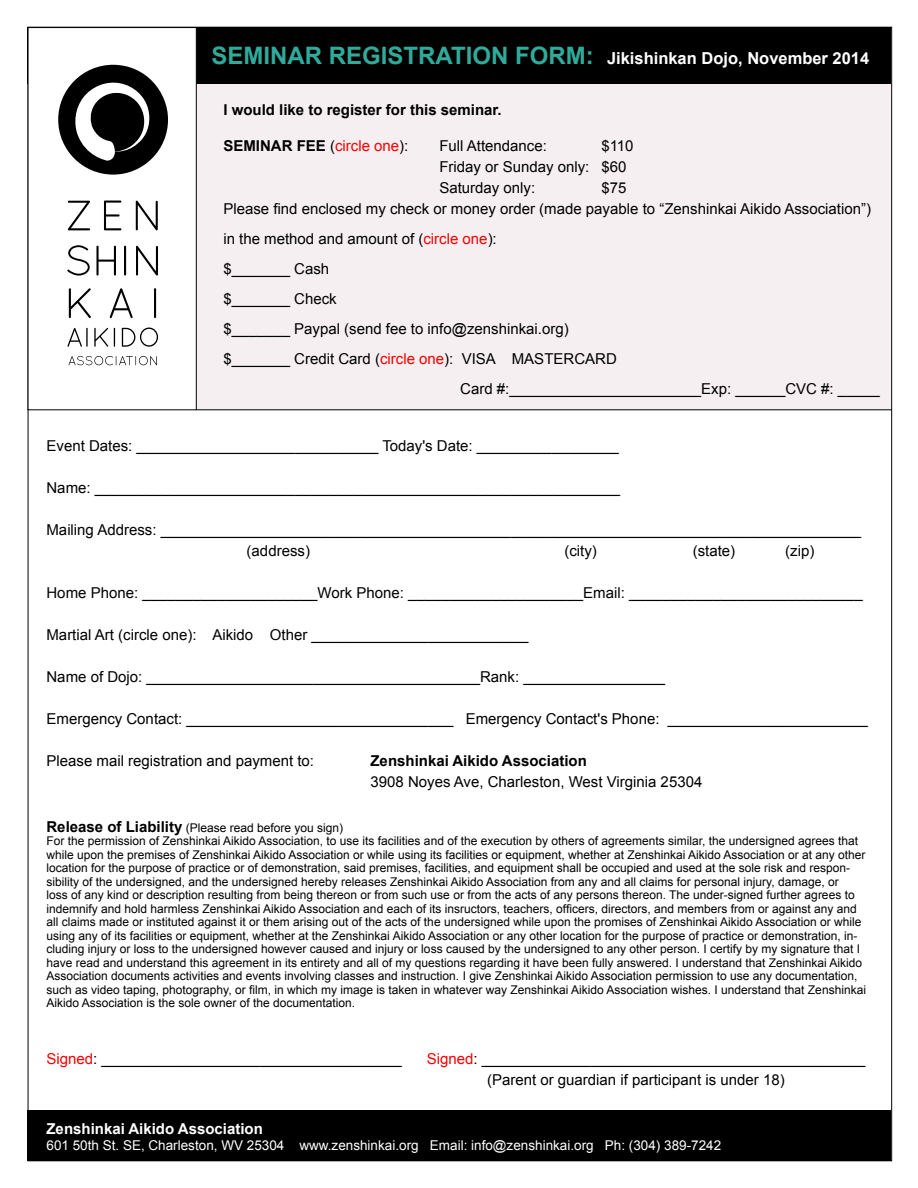
<style>
.page{position:relative;width:918px;height:1188px;background:#fff}
.page>*{position:absolute;margin:0;border:0;box-sizing:border-box;transform-origin:0 0}
.t1{font:700 16.5px "Arial";color:#fff}
.t2{font:15px/30px "Arial";color:#000}
.t3{font:700 15px "Arial";color:#000}
.t4{font:700 15px "Arial";color:#fff}
.t5{font:13.5px "Arial";color:#fff}
.t6{font:12px/13.5px "Arial";color:#000}
.s1{font-size:24px;color:#2faa9b}
.s2{font-weight:400}
.s3{font-weight:400;color:#f90000}
.s4{color:#f90000}
.s5{font-weight:700;font-size:15px}
</style>
<div class="page">
<div style="left:196px;top:84px;width:695px;height:326px;background:#f5eff1"></div>
<div style="left:28px;top:27px;width:863px;height:57px;background:#000"></div>
<div style="left:28px;top:27px;width:168px;height:383px;background:#fff"></div>
<div style="left:28px;top:1111px;width:863px;height:50px;background:#000"></div>
<svg style="left:68px;top:201px;width:22px;height:29px"></svg>
<svg style="left:104px;top:201px;width:17px;height:29px"></svg>
<svg style="left:136px;top:201px;width:22px;height:29px"></svg>
<svg style="left:67px;top:245px;width:23px;height:31px"></svg>
<svg style="left:96px;top:246px;width:20px;height:30px"></svg>
<hr style="left:124px;top:246px;width:2px;height:30px;background:#000">
<svg style="left:136px;top:246px;width:22px;height:30px"></svg>
<svg style="left:69px;top:288px;width:22px;height:30px"></svg>
<svg style="left:110px;top:288px;width:23px;height:30px"></svg>
<hr style="left:154px;top:288px;width:2px;height:30px;background:#000">
<svg style="left:69px;top:356px;width:88px;height:9px"></svg>
<svg style="left:67px;top:328px;width:21px;height:19px"></svg>
<svg style="left:94px;top:328px;width:14px;height:19px"></svg>
<svg style="left:114px;top:328px;width:1px;height:19px"></svg>
<svg style="left:122px;top:328px;width:36px;height:19px"></svg>
<svg style="left:58px;top:65px;width:110px;height:110px"></svg>
<hr style="left:196px;top:410px;width:696px;height:1px;background:#000">
<p class="t1" style="left:212px;top:47px;width:659px"><span class="s1">SEMINAR REGISTRATION FORM:</span> Jikishinkan Dojo, November 2014</p>
<p class="t3" style="left:223px;top:100px;width:280px">I would like to register for this seminar.</p>
<p class="t3" style="left:223px;top:136px;width:187px">SEMINAR FEE <span class="s2">(</span><span class="s3">circle one</span><span class="s2">):</span></p>
<p class="t2" style="left:439px;top:131px;width:109px">Full Attendance:</p>
<p class="t2" style="left:601px;top:131px;width:34px">$110</p>
<p class="t2" style="left:439px;top:152px;width:189px">Friday or Sunday only: $60</p>
<p class="t2" style="left:439px;top:173px;width:97px">Saturday only:</p>
<p class="t2" style="left:601px;top:173px;width:27px">$75</p>
<p class="t2" style="left:223px;top:194px;width:649px">Please find enclosed my check or money order (made payable to “Zenshinkai Aikido Association”) in the method and amount of (<span class="s4">circle one</span>):</p>
<p class="t2" style="left:223px;top:254px;width:107px">$_______ Cash</p>
<p class="t2" style="left:223px;top:284px;width:115px">$_______ Check</p>
<p class="t2" style="left:223px;top:314px;width:347px">$_______ Paypal (send fee to info@zenshinkai.org)</p>
<p class="t2" style="left:223px;top:344px;width:395px">$_______ Credit Card (<span class="s4">circle one</span>): VISA MASTERCARD</p>
<p class="t2" style="left:460px;top:374px;width:421px">Card #:_______________________Exp: ______CVC #: _____</p>
<p class="t2" style="left:46px;top:431px;width:574px">Event Dates: _____________________________ Today's Date: _________________</p>
<p class="t2" style="left:46px;top:473px;width:575px">Name: _______________________________________________________________</p>
<p class="t2" style="left:46px;top:515px;width:816px">Mailing Address: ____________________________________________________________________________________</p>
<p class="t2" style="left:247px;top:536px;width:65px">(address)</p>
<p class="t2" style="left:564px;top:536px;width:34px">(city)</p>
<p class="t2" style="left:693px;top:536px;width:44px">(state)</p>
<p class="t2" style="left:785px;top:536px;width:31px">(zip)</p>
<p class="t2" style="left:46px;top:578px;width:818px">Home Phone: _____________________Work Phone: _____________________Email: ____________________________</p>
<p class="t2" style="left:46px;top:620px;width:483px">Martial Art (circle one): Aikido Other __________________________</p>
<p class="t2" style="left:46px;top:662px;width:620px">Name of Dojo: ________________________________________Rank: _________________</p>
<p class="t2" style="left:46px;top:704px;width:823px">Emergency Contact: ________________________________ Emergency Contact's Phone: ________________________</p>
<p class="t2" style="left:46px;top:746px;width:269px">Please mail registration and payment to:</p>
<p class="t3" style="left:370px;top:751px;width:218px">Zenshinkai Aikido Association</p>
<p class="t2" style="left:370px;top:767px;width:333px">3908 Noyes Ave, Charleston, West Virginia 25304</p>
<p class="t6" style="left:46px;top:821px;width:298px"><span class="s5">Release of Liability</span> (Please read before you sign)</p>
<p class="t6" style="left:46px;top:835px;width:821px">For the permission of Zenshinkai Aikido Association, to use its facilities and of the execution by others of agreements similar, the undersigned agrees that while upon the premises of Zenshinkai Aikido Association or while using its facilities or equipment, whether at Zenshinkai Aikido Association or at any other location for the purpose of practice or of demonstration, said premises, facilities, and equipment shall be occupied and used at the sole risk and respon&shy;sibility of the undersigned, and the undersigned hereby releases Zenshinkai Aikido Association from any and all claims for personal injury, damage, or<br>loss of any kind or description resulting from being thereon or from such use or from the acts of any persons thereon. The under-signed further agrees to indemnify and hold harmless Zenshinkai Aikido Association and each of its insructors, teachers, officers, directors, and members from or against any and all claims made or instituted against it or them arising out of the acts of the undersigned while upon the promises of Zenshinkai Aikido Association or while using any of its facilities or equipment, whether at the Zenshinkai Aikido Association or any other location for the purpose of practice or demonstration, in&shy;cluding injury or loss to the undersigned however caused and injury or loss caused by the undersigned to any other person. I certify by my signature that I have read and understand this agreement in its entirety and all of my questions regarding it have been fully answered. I understand that Zenshinkai Aikido Association documents activities and events involving classes and instruction. I give Zenshinkai Aikido Association permission to use any documentation, such as video taping, photography, or film, in which my image is taken in whatever way Zenshinkai Aikido Association wishes. I understand that Zenshinkai Aikido Association is the sole owner of the documentation.</p>
<p class="t2" style="left:46px;top:1044px;width:357px"><span class="s4">Signed</span>: ____________________________________</p>
<p class="t2" style="left:427px;top:1044px;width:440px"><span class="s4">Signed</span>: ______________________________________________</p>
<p class="t2" style="left:487px;top:1065px;width:299px">(Parent or guardian if participant is under 18)</p>
<p class="t4" style="left:46px;top:1118px;width:218px">Zenshinkai Aikido Association</p>
<p class="t5" style="left:46px;top:1136px;width:676px">601 50th St. SE, Charleston, WV 25304 www.zenshinkai.org Email: info@zenshinkai.org Ph: (304) 389-7242</p>
</div>
